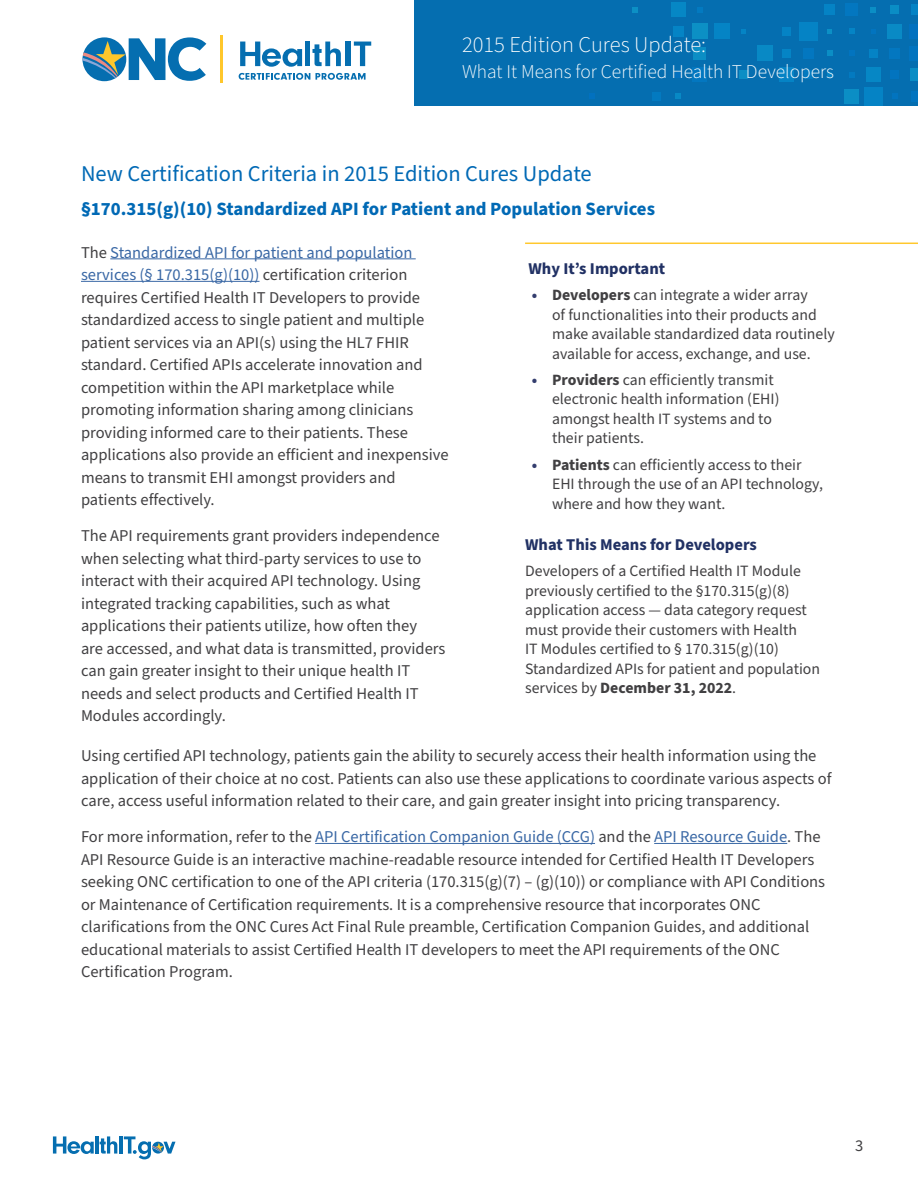
<style>
.page{position:relative;width:918px;height:1188px;background:#fff}
.page>*{position:absolute;margin:0;border:0;box-sizing:border-box;transform-origin:0 0}
.t1{font:22.5px "Source Sans Pro";color:#0069b5}
.t2{font:300 22.5px "Source Sans Pro";color:#fff}
.t3{font:300 19.5px "Source Sans Pro";color:#fff}
.t4{font:700 18.75px "Source Sans Pro";color:#0069b5}
.Body_Text{font:16.5px/22.5px "Source Sans Pro";color:#414042}
.t5{font:700 16.5px "Source Sans Pro";color:#213164}
.Bullet_Sidebar{font:15.75px/19.5px "Source Sans Pro";color:#414042}
.s1{color:#3a68a5}
.s2{font-weight:700;color:#343e6e}
.s3{font-weight:700}
</style>
<div class="page">
<div style="left:414px;top:0;width:504px;height:106px;background:#056eb0"></div>
<div style="left:891px;top:5px;width:8px;height:9px;background:#0a8dc5"></div>
<div style="left:782px;top:27px;width:9px;height:9px;background:#0583c5"></div>
<div style="left:891px;top:70px;width:8px;height:9px;background:#0274bf"></div>
<div style="left:869px;top:49px;width:9px;height:8px;background:#0583c5"></div>
<div style="left:804px;top:70px;width:9px;height:9px;background:#037ac0"></div>
<div style="left:782px;top:49px;width:9px;height:8px;background:#0584c5"></div>
<div style="left:739px;top:70px;width:9px;height:9px;background:#0b8ec5"></div>
<div style="left:652px;top:92px;width:9px;height:9px;background:#037ac0"></div>
<svg style="left:871px;top:29px;width:4px;height:5px"></svg>
<svg style="left:828px;top:29px;width:4px;height:5px"></svg>
<svg style="left:741px;top:29px;width:4px;height:5px"></svg>
<svg style="left:828px;top:73px;width:4px;height:4px"></svg>
<div style="left:799px;top:22px;width:19px;height:19px;background:#0583c5"></div>
<div style="left:864px;top:87px;width:19px;height:19px;background:#0583c5"></div>
<div style="left:909px;top:24px;width:9px;height:15px;background:#0271bf"></div>
<div style="left:888px;top:24px;width:14px;height:15px;background:#098ac5"></div>
<div style="left:909px;top:46px;width:9px;height:14px;background:#0274bf"></div>
<div style="left:866px;top:68px;width:14px;height:14px;background:#0687c5"></div>
<div style="left:844px;top:89px;width:15px;height:15px;background:#0b8ec5"></div>
<div style="left:779px;top:68px;width:15px;height:14px;background:#0583c5"></div>
<div style="left:671px;top:3px;width:15px;height:14px;background:#0687c5"></div>
<div style="left:693px;top:68px;width:14px;height:14px;background:#0377c0"></div>
<div style="left:714px;top:24px;width:16px;height:15px;background:#0584c5"></div>
<div style="left:757px;top:45px;width:16px;height:16px;background:#0889c5"></div>
<div style="left:692px;top:24px;width:16px;height:15px;background:#0c90c5"></div>
<div style="left:912px;top:5px;width:6px;height:10px;background:#0583c5"></div>
<div style="left:825px;top:5px;width:10px;height:10px;background:#0583c5"></div>
<div style="left:912px;top:91px;width:6px;height:10px;background:#0274bf"></div>
<div style="left:890px;top:48px;width:10px;height:10px;background:#0377c0"></div>
<div style="left:803px;top:48px;width:10px;height:10px;background:#0377c0"></div>
<div style="left:673px;top:26px;width:10px;height:11px;background:#0584c5"></div>
<div style="left:845px;top:3px;width:13px;height:13px;background:#0377c0"></div>
<div style="left:910px;top:68px;width:8px;height:13px;background:#0a8dc5"></div>
<div style="left:693px;top:47px;width:13px;height:13px;background:#0b8ec5"></div>
<svg style="left:870px;top:7px;width:6px;height:6px"></svg>
<svg style="left:849px;top:29px;width:5px;height:5px"></svg>
<svg style="left:892px;top:94px;width:6px;height:5px"></svg>
<svg style="left:849px;top:50px;width:5px;height:6px"></svg>
<svg style="left:849px;top:72px;width:5px;height:6px"></svg>
<svg style="left:827px;top:50px;width:6px;height:6px"></svg>
<svg style="left:697px;top:7px;width:6px;height:6px"></svg>
<svg style="left:632px;top:7px;width:6px;height:6px"></svg>
<svg style="left:675px;top:72px;width:6px;height:6px"></svg>
<svg style="left:675px;top:94px;width:6px;height:5px"></svg>
<svg style="left:589px;top:94px;width:6px;height:5px"></svg>
<svg style="left:53px;top:1136px;width:41px;height:18px"></svg>
<hr style="left:95px;top:1136px;width:4px;height:18px;background:#056eb0">
<svg style="left:100px;top:1136px;width:17px;height:18px"></svg>
<hr style="left:119px;top:1136px;width:4px;height:18px;background:#056eb0">
<svg style="left:124px;top:1136px;width:52px;height:23px"></svg>
<svg style="left:240px;top:42px;width:62px;height:25px"></svg>
<hr style="left:305px;top:42px;width:4px;height:24px;background:#056eb0">
<svg style="left:312px;top:42px;width:29px;height:24px"></svg>
<div style="left:346px;top:42px;width:5px;height:24px;background:#056eb0"></div>
<svg style="left:354px;top:42px;width:17px;height:24px"></svg>
<svg style="left:239px;top:73px;width:127px;height:7px"></svg>
<svg style="left:83px;top:37px;width:123px;height:44px"></svg>
<hr style="left:221px;top:35px;width:2px;height:48px;background:#ffc72b">
<hr style="left:110px;top:258px;width:306px;height:1px;background:#3a68a5">
<hr style="left:81px;top:281px;width:179px;height:1px;background:#3a68a5">
<hr style="left:525px;top:243px;width:393px;height:1px;background:#ffc82d">
<hr style="left:315px;top:843px;width:280px;height:1px;background:#3a68a5">
<hr style="left:654px;top:843px;width:133px;height:1px;background:#3a68a5">
<h1 class="t2" style="left:462px;top:30px;width:246px">2015 Edition Cures Update:</h1>
<p class="t3" style="left:462px;top:58px;width:374px">What It Means for Certified Health IT Developers</p>
<h2 class="t1" style="left:81px;top:158px;width:512px">New Certification Criteria in 2015 Edition Cures Update</h2>
<h3 class="t4" style="left:81px;top:196px;width:576px">§170.315(g)(10) Standardized API for Patient and Population Services</h3>
<p class="Body_Text" style="left:81px;top:241px;width:369px">The <span class="s1">Standardized API for patient and population services (§ 170.315(g)(10))</span> certification criterion requires Certified Health IT Developers to provide standardized access to single patient and multiple patient services via an API(s) using the HL7 FHIR standard. Certified APIs accelerate innovation and competition within the API marketplace while promoting information sharing among clinicians providing informed care to their patients. These applications also provide an efficient and inexpensive means to transmit EHI amongst providers and patients effectively.</p>
<p class="Body_Text" style="left:81px;top:525px;width:366px">The API requirements grant providers independence when selecting what third-party services to use to interact with their acquired API technology. Using integrated tracking capabilities, such as what applications their patients utilize, how often they<br>are accessed, and what data is transmitted, providers can gain greater insight to their unique health IT needs and select products and Certified Health IT Modules accordingly.</p>
<h4 class="t5" style="left:528px;top:257px;width:138px">Why It’s Important</h4>
<p class="Bullet_Sidebar" style="left:552px;top:286px;width:284px;text-indent:-20px"><span class="s2">•</span> <span class="s3">Developers</span> can integrate a wider array<br>of functionalities into their products and make available standardized data routinely available for access, exchange, and use.</p>
<p class="Bullet_Sidebar" style="left:552px;top:370px;width:229px;text-indent:-20px"><span class="s2">•</span> <span class="s3">Providers</span> can efficiently transmit electronic health information (EHI) amongst health IT systems and to their patients.</p>
<p class="Bullet_Sidebar" style="left:552px;top:455px;width:272px;text-indent:-20px"><span class="s2">•</span> <span class="s3">Patients</span> can efficiently access to their<br>EHI through the use of an API technology, where and how they want.</p>
<h4 class="t5" style="left:525px;top:533px;width:233px">What This Means for Developers</h4>
<p class="Bullet_Sidebar" style="left:525px;top:562px;width:296px">Developers of a Certified Health IT Module previously certified to the §170.315(g)(8) application access — data category request must provide their customers with Health<br>IT Modules certified to § 170.315(g)(10)<br>Standardized APIs for patient and population services by <span class="s3">December 31, 2022</span>.</p>
<p class="Body_Text" style="left:81px;top:745px;width:752px">Using certified API technology, patients gain the ability to securely access their health information using the application of their choice at no cost. Patients can also use these applications to coordinate various aspects of care, access useful information related to their care, and gain greater insight into pricing transparency.</p>
<p class="Body_Text" style="left:81px;top:826px;width:746px">For more information, refer to the <span class="s1">API Certification Companion Guide (CCG)</span> and the <span class="s1">API Resource Guide</span>. The API Resource Guide is an interactive machine-readable resource intended for Certified Health IT Developers seeking ONC certification to one of the API criteria (170.315(g)(7) – (g)(10)) or compliance with API Conditions or Maintenance of Certification requirements. It is a comprehensive resource that incorporates ONC clarifications from the ONC Cures Act Final Rule preamble, Certification Companion Guides, and additional educational materials to assist Certified Health IT developers to meet the API requirements of the ONC Certification Program.</p>
<p class="Body_Text" style="left:855px;top:1135px;width:10px">3</p>
</div>
